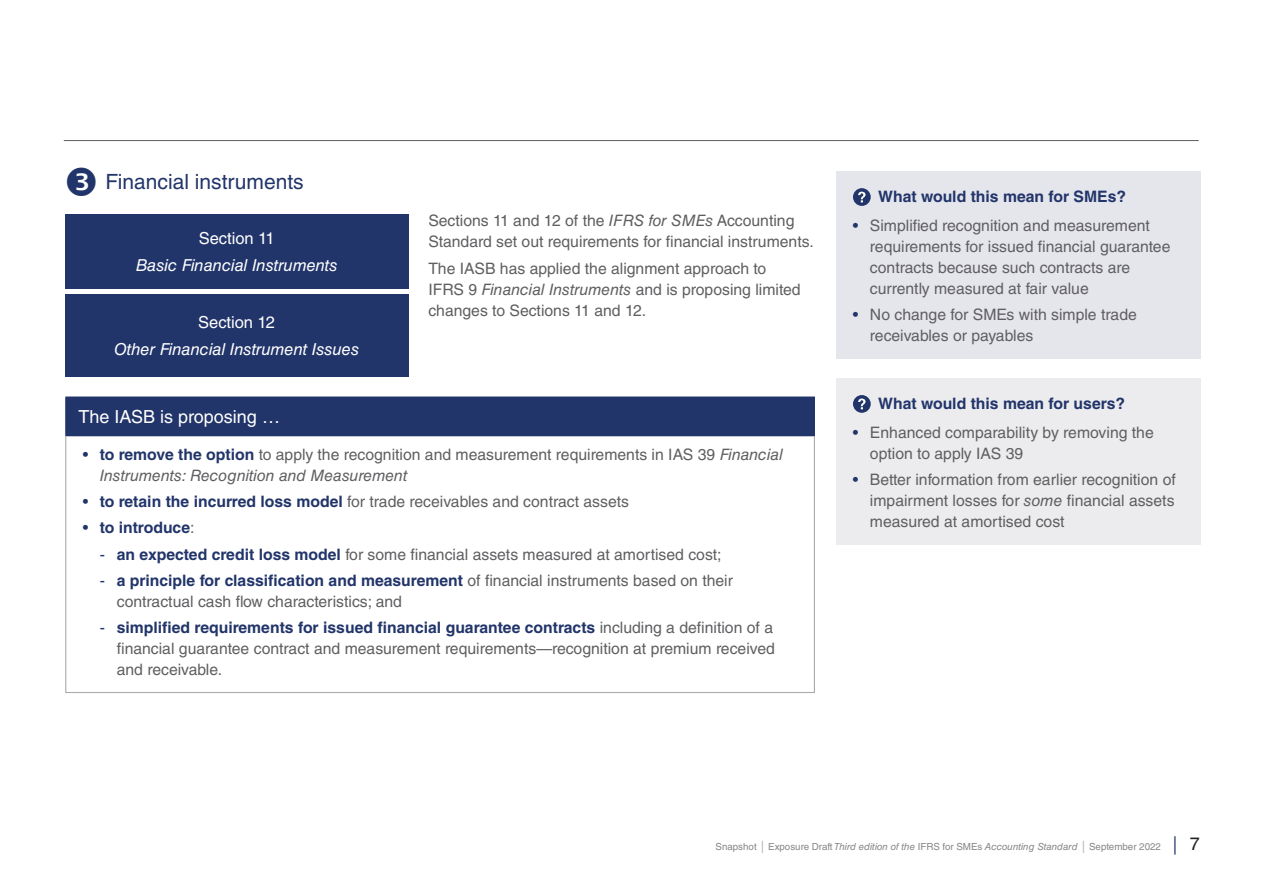
<style>
.page{position:relative;width:1263px;height:893px;background:#fff}
.page>*{position:absolute;margin:0;border:0;box-sizing:border-box;transform-origin:0 0}
.Level_2_heading{font:21px "Helvetica LT Std";color:#22356a}
.whiteout_box_text{font:18px "Helvetica LT Std";color:#fff}
.whiteout_box_text-2{font:italic 16.5px "Helvetica LT Std";letter-spacing:-.005em;color:#fff}
.whiteout_box_text-3{font:16.5px "Helvetica LT Std";letter-spacing:-.005em;color:#fff}
.Body_copy{font:15.75px/21px "Helvetica LT Std";color:#5f5f62}
.Body_copy-2{font:700 15.75px "Helvetica LT Std";color:#22356a}
.t1{font:9.75px "Helvetica LT Std";color:#848689}
.s1{font-style:italic}
.s2{color:#22356a}
.s3{font-weight:700;color:#22356a}
.s4{font-weight:400}
.s5{font-weight:400;color:#5f5f62}
.s6{font-family:"Swift LT Pro";font-size:12px;color:#abacb0}
.s7{font-family:"Swift LT Pro";font-size:18px;color:#22356a}
.s8{font-size:18px;color:#231f20}
</style>
<div class="page">
<hr style="left:64px;top:140px;width:1135px;height:1px;background:#5f5f62">
<div style="left:65px;top:215px;width:343px;height:74px;background:#22356a"></div>
<div style="left:66px;top:397px;width:748px;height:38px;background:#22356a"></div>
<hr style="left:65px;top:435px;width:750px;height:1px;background:#22356a">
<hr style="left:65px;top:396px;width:750px;height:2px;background:#22356a">
<hr style="left:65px;top:398px;width:1px;height:37px;background:#22356a">
<hr style="left:814px;top:398px;width:1px;height:37px;background:#22356a">
<hr style="left:65px;top:436px;width:1px;height:256px;background:#abacb0">
<hr style="left:814px;top:436px;width:1px;height:256px;background:#abacb0">
<hr style="left:65px;top:692px;width:750px;height:1px;background:#abacb0">
<div style="left:836px;top:171px;width:364px;height:187px;background:#e5e5ec"></div>
<svg style="left:853px;top:188px;width:18px;height:18px"></svg>
<svg style="left:858px;top:192px;width:7px;height:10px"></svg>
<div style="left:836px;top:378px;width:364px;height:166px;background:#ececee"></div>
<svg style="left:853px;top:395px;width:18px;height:18px"></svg>
<svg style="left:858px;top:398px;width:7px;height:11px"></svg>
<div style="left:65px;top:295px;width:343px;height:82px;background:#22356a"></div>
<p class="Level_2_heading" style="left:106px;top:170px;width:200px">Financial instruments</p>
<p class="whiteout_box_text-3" style="left:199px;top:229px;width:77px">Section 11</p>
<p class="whiteout_box_text-2" style="left:136px;top:256px;width:204px">Basic Financial Instruments</p>
<p class="whiteout_box_text-3" style="left:198px;top:313px;width:78px">Section 12</p>
<p class="whiteout_box_text-2" style="left:114px;top:340px;width:247px">Other Financial Instrument Issues</p>
<p class="Body_copy" style="left:428px;top:210px;width:387px">Sections 11 and 12 of the <span class="s1">IFRS for SMEs</span> Accounting<br>Standard set out requirements for financial instruments.</p>
<p class="Body_copy" style="left:428px;top:258px;width:374px">The IASB has applied the alignment approach to<br>IFRS 9 <span class="s1">Financial Instruments</span> and is proposing limited changes to Sections 11 and 12.</p>
<p class="whiteout_box_text" style="left:79px;top:406px;width:203px">The IASB is proposing …</p>
<p class="Body_copy" style="left:100px;top:443px;width:684px;text-indent:-17px"><span class="s2">•</span> <span class="s3">to remove the option</span> to apply the recognition and measurement requirements in IAS 39 <span class="s1">Financial<br>Instruments: Recognition and Measurement</span></p>
<p class="Body_copy" style="left:83px;top:491px;width:548px"><span class="s2">•</span> <span class="s3">to retain the incurred loss model</span> for trade receivables and contract assets</p>
<p class="Body_copy-2" style="left:83px;top:518px;width:113px"><span class="s4">•</span> to introduce<span class="s5">:</span></p>
<p class="Body_copy" style="left:100px;top:543px;width:623px"><span class="s2">-</span> <span class="s3">an expected credit loss model</span> for some financial assets measured at amortised cost;</p>
<p class="Body_copy" style="left:117px;top:570px;width:618px;text-indent:-17px"><span class="s2">-</span> <span class="s3">a principle for classification and measurement</span> of financial instruments based on their contractual cash flow characteristics; and</p>
<p class="Body_copy" style="left:117px;top:617px;width:659px;text-align:justify;text-indent:-17px"><span class="s2">-</span> <span class="s3">simplified requirements for issued financial guarantee contracts</span> including a definition of a financial guarantee contract and measurement requirements—recognition at premium received and receivable.</p>
<p class="Body_copy-2" style="left:878px;top:186px;width:249px">What would this mean for SMEs?</p>
<p class="Body_copy" style="left:870px;top:215px;width:302px;text-indent:-17px"><span class="s2">•</span> Simplified recognition and measurement requirements for issued financial guarantee contracts because such contracts are currently measured at fair value</p>
<p class="Body_copy" style="left:870px;top:304px;width:268px;text-indent:-17px"><span class="s2">•</span> No change for SMEs with simple trade receivables or payables</p>
<p class="Body_copy-2" style="left:878px;top:393px;width:248px">What would this mean for users?</p>
<p class="Body_copy" style="left:870px;top:422px;width:285px;text-indent:-17px"><span class="s2">•</span> Enhanced comparability by removing the option to apply IAS 39</p>
<p class="Body_copy" style="left:870px;top:469px;width:307px;text-align:justify;text-indent:-17px"><span class="s2">•</span> Better information from earlier recognition of impairment losses for <span class="s1">some</span> financial assets measured at amortised cost</p>
<p class="t1" style="left:715px;top:841px;width:486px">Snapshot <span class="s6">|</span> Exposure Draft <span class="s1">Third edition of the</span> IFRS for SMEs <span class="s1">Accounting Standard</span> <span class="s6">|</span> September 2022 <span class="s7">|</span> <span class="s8">7</span></p>
</div>
